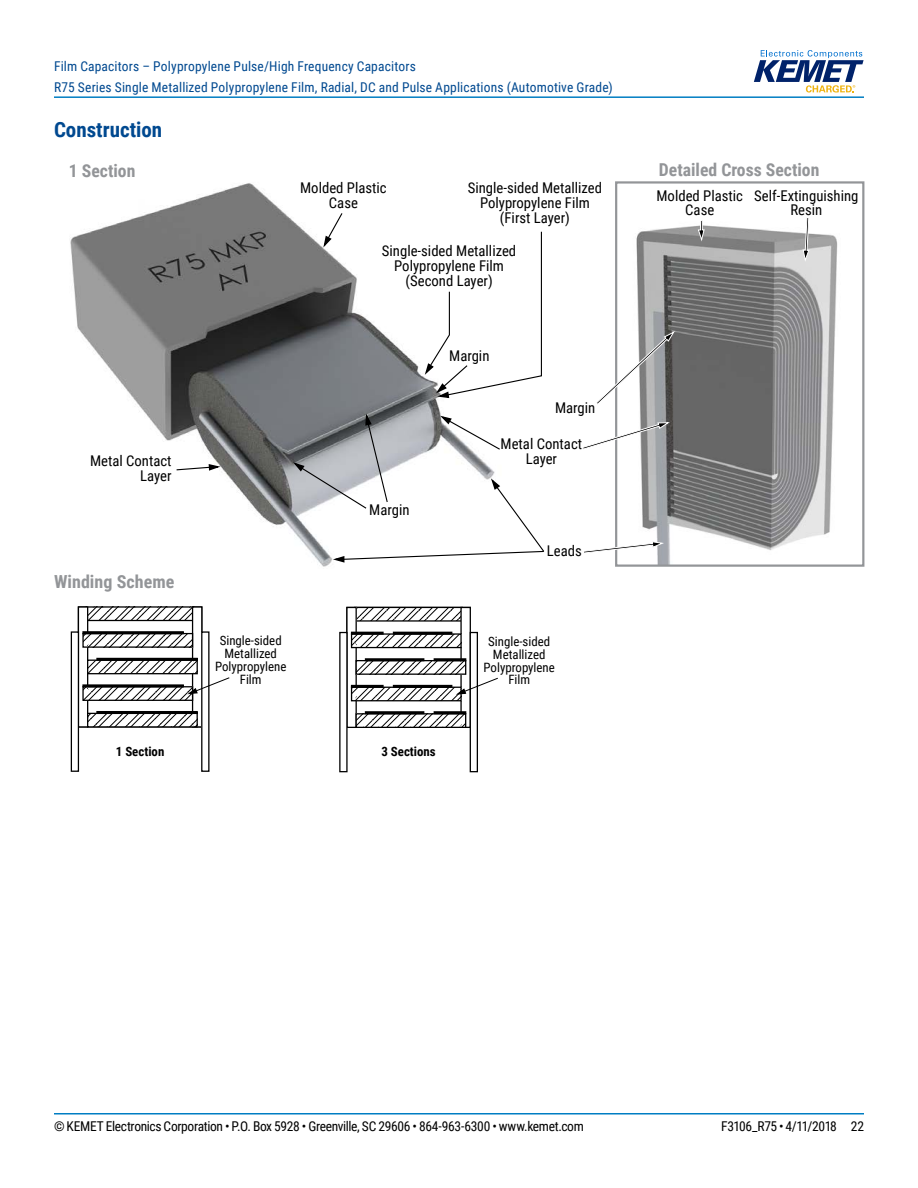
<style>
.page{position:relative;width:918px;height:1188px;background:#fff}
.page>*{position:absolute;margin:0;border:0;box-sizing:border-box;transform-origin:0 0}
.t1{font:700 21px "Roboto Condensed";color:#004990}
.t2{font:700 18px "Roboto Condensed";letter-spacing:.005em;color:#939598}
.t3{font:700 17.7px "Roboto Condensed";color:#939598}
.t4{font:14.85px/14.9px "Roboto Condensed";color:#000;text-align:center}
.t5{font:13.5px/21px "Roboto Condensed";letter-spacing:.01em;color:#004990}
.t6{font:13.5px "Roboto Condensed";letter-spacing:-.025em;color:#000}
.t7{font:12.9px/12.9px "Roboto Condensed";color:#000;text-align:center}
.t8{font:700 12.9px "Roboto Condensed";color:#000}
</style>
<div class="page">
<hr style="left:54px;top:1113px;width:810px;height:2px;background:#007dc3">
<hr style="left:54px;top:96px;width:810px;height:2px;background:#007dc3">
<svg style="left:754px;top:50px;width:110px;height:43px"></svg>
<img style="left:70px;top:183px;width:370px;height:384px">
<img style="left:636px;top:225px;width:202px;height:339px">
<div style="left:615px;top:181px;width:249px;height:386px;border:2px solid #939598"></div>
<svg style="left:322px;top:212px;width:21px;height:38px"></svg>
<svg style="left:697px;top:220px;width:8px;height:22px"></svg>
<svg style="left:802px;top:218px;width:8px;height:45px"></svg>
<svg style="left:175px;top:463px;width:48px;height:9px"></svg>
<svg style="left:582px;top:422px;width:89px;height:28px"></svg>
<svg style="left:597px;top:330px;width:79px;height:75px"></svg>
<svg style="left:584px;top:541px;width:81px;height:13px"></svg>
<svg style="left:423px;top:231px;width:119px;height:168px"></svg>
<svg style="left:291px;top:411px;width:254px;height:152px"></svg>
<svg style="left:88px;top:608px;width:104px;height:11px"></svg>
<div style="left:86px;top:606px;width:108px;height:15px;border:1px solid #000"></div>
<div style="left:192px;top:606px;width:10px;height:122px;border:1px solid #000"></div>
<div style="left:78px;top:606px;width:10px;height:122px;border:1px solid #000"></div>
<svg style="left:84px;top:635px;width:107px;height:11px"></svg>
<div style="left:82px;top:633px;width:111px;height:15px;border:1px solid #000"></div>
<svg style="left:89px;top:662px;width:107px;height:10px"></svg>
<div style="left:87px;top:660px;width:111px;height:14px;border:1px solid #000"></div>
<svg style="left:84px;top:688px;width:107px;height:11px"></svg>
<div style="left:82px;top:686px;width:111px;height:15px;border:1px solid #000"></div>
<svg style="left:89px;top:715px;width:107px;height:11px"></svg>
<div style="left:87px;top:713px;width:111px;height:15px;border:1px solid #000"></div>
<div style="left:82px;top:631px;width:102px;height:3px;border:1px solid #000"></div>
<div style="left:82px;top:684px;width:102px;height:3px;border:1px solid #000"></div>
<div style="left:96px;top:658px;width:102px;height:3px;border:1px solid #000"></div>
<div style="left:96px;top:711px;width:102px;height:3px;border:1px solid #000"></div>
<div style="left:71px;top:631px;width:8px;height:141px;border:1px solid #000"></div>
<div style="left:201px;top:631px;width:9px;height:141px;border:1px solid #000"></div>
<svg style="left:185px;top:677px;width:45px;height:18px"></svg>
<svg style="left:357px;top:609px;width:103px;height:11px"></svg>
<div style="left:354px;top:607px;width:109px;height:15px;border:1px solid #000"></div>
<div style="left:461px;top:607px;width:9px;height:120px;background:#fff"></div>
<div style="left:460px;top:607px;width:11px;height:121px;border:1px solid #000"></div>
<div style="left:347px;top:607px;width:9px;height:120px;background:#fff"></div>
<div style="left:346px;top:607px;width:11px;height:121px;border:1px solid #000"></div>
<svg style="left:353px;top:635px;width:107px;height:11px"></svg>
<div style="left:351px;top:633px;width:111px;height:15px;border:1px solid #000"></div>
<svg style="left:358px;top:662px;width:106px;height:11px"></svg>
<div style="left:356px;top:660px;width:110px;height:15px;border:1px solid #000"></div>
<svg style="left:353px;top:689px;width:107px;height:10px"></svg>
<div style="left:351px;top:687px;width:111px;height:14px;border:1px solid #000"></div>
<svg style="left:358px;top:715px;width:106px;height:11px"></svg>
<div style="left:356px;top:713px;width:110px;height:15px;border:1px solid #000"></div>
<div style="left:393px;top:632px;width:59px;height:3px;border:1px solid #000"></div>
<div style="left:351px;top:632px;width:33px;height:3px;border:1px solid #000"></div>
<div style="left:339px;top:632px;width:9px;height:140px;border:1px solid #000"></div>
<div style="left:470px;top:632px;width:8px;height:140px;border:1px solid #000"></div>
<svg style="left:454px;top:677px;width:44px;height:19px"></svg>
<div style="left:393px;top:685px;width:59px;height:3px;border:1px solid #000"></div>
<div style="left:351px;top:685px;width:33px;height:3px;border:1px solid #000"></div>
<div style="left:365px;top:658px;width:59px;height:3px;border:1px solid #000"></div>
<div style="left:434px;top:658px;width:32px;height:3px;border:1px solid #000"></div>
<div style="left:365px;top:711px;width:59px;height:3px;border:1px solid #000"></div>
<div style="left:434px;top:711px;width:32px;height:3px;border:1px solid #000"></div>
<p class="t5" style="left:54px;top:57px;width:560px">Film Capacitors – Polypropylene Pulse/High Frequency Capacitors<br>R75 Series Single Metallized Polypropylene Film, Radial, DC and Pulse Applications (Automotive Grade)</p>
<h1 class="t1" style="left:54px;top:115px;width:110px">Construction</h1>
<p class="t3" style="left:69px;top:163px;width:68px">1 Section</p>
<p class="t3" style="left:659px;top:162px;width:162px">Detailed Cross Section</p>
<p class="t4" style="left:754px;top:189px;width:106px">Self-Extinguishing<br>Resin</p>
<p class="t4" style="left:300px;top:181px;width:88px">Molded Plastic<br>Case</p>
<p class="t4" style="left:468px;top:182px;width:136px">Single-sided Metallized<br>Polypropylene Film (First Layer)</p>
<p class="t4" style="left:656px;top:189px;width:88px">Molded Plastic<br>Case</p>
<p class="t4" style="left:382px;top:244px;width:136px">Single-sided Metallized<br>Polypropylene Film (Second Layer)</p>
<p class="t4" style="left:90px;top:454px;width:83px;text-align:right">Metal Contact<br>Layer</p>
<p class="t2" style="left:54px;top:569px;width:122px">Winding Scheme</p>
<p class="t8" style="left:116px;top:746px;width:50px">1 Section</p>
<p class="t7" style="left:215px;top:635px;width:73px">Single-sided<br>Metallized<br>Polypropylene<br>Film</p>
<p class="t4" style="left:369px;top:503px;width:42px">Margin</p>
<p class="t4" style="left:449px;top:350px;width:42px">Margin</p>
<p class="t4" style="left:555px;top:401px;width:42px">Margin</p>
<p class="t4" style="left:501px;top:438px;width:83px">Metal Contact<br>Layer</p>
<p class="t4" style="left:547px;top:545px;width:36px">Leads</p>
<p class="t8" style="left:381px;top:746px;width:56px">3 Sections</p>
<p class="t7" style="left:484px;top:636px;width:73px">Single-sided<br>Metallized<br>Polypropylene<br>Film</p>
<p class="t6" style="left:54px;top:1120px;width:531px">© KEMET Electronics Corporation • P.O. Box 5928 • Greenville, SC 29606 • 864-963-6300 • www.kemet.com</p>
<p class="t6" style="left:721px;top:1120px;width:144px">F3106_R75 • 4/11/2018 22</p>
</div>
